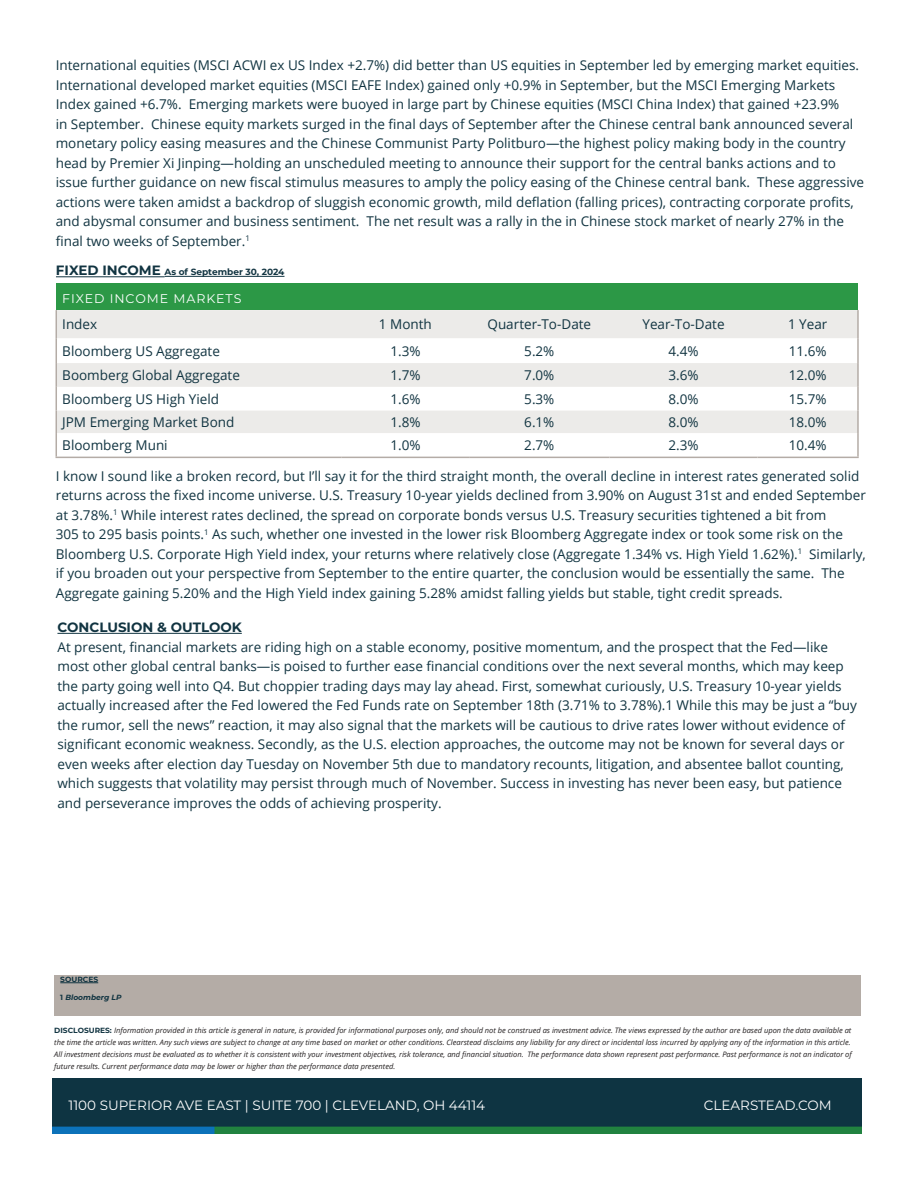
<style>
.page{position:relative;width:918px;height:1188px;background:#fff}
.page>*{position:absolute;margin:0;border:0;box-sizing:border-box;transform-origin:0 0}
.t1{font:13.5px/19.5px "Open Sans";color:#113441}
.t2{font:13.5px "Montserrat";color:#fff}
.t3{font:700 13.5px "Montserrat";color:#113441}
.t4{font:12.6px "Montserrat";letter-spacing:.075em;color:#fff}
.t5{font:700 9px "Montserrat";color:#113441}
.t6{font:italic 7.5px/12px "Open Sans";color:#231f20}
.t7{font:italic 700 7.5px "Montserrat";color:#113441}
.t8{font:700 7.5px "Montserrat";color:#113441}
.s1{font-size:13.5px}
.s2{font-style:normal}
.s3{font-family:"Montserrat";font-weight:700;font-style:normal;color:#113441}
</style>
<div class="page">
<div style="left:56px;top:284px;width:802px;height:26px;background:#2c9846"></div>
<svg style="left:57px;top:310px;width:800px;height:123px;fill:#ecebe9"></svg>
<hr style="left:857px;top:310px;width:2px;height:28px;background:#b4aca6">
<hr style="left:857px;top:338px;width:2px;height:25px;background:#b4aca6">
<hr style="left:857px;top:363px;width:2px;height:24px;background:#b4aca6">
<hr style="left:857px;top:387px;width:2px;height:24px;background:#b4aca6">
<hr style="left:857px;top:411px;width:2px;height:22px;background:#b4aca6">
<svg style="left:56px;top:310px;width:1px;height:147px"></svg>
<hr style="left:857px;top:433px;width:2px;height:24px;background:#b4aca6">
<hr style="left:56px;top:457px;width:286px;height:1px;background:#b4aca6">
<hr style="left:342px;top:457px;width:127px;height:1px;background:#b4aca6">
<hr style="left:469px;top:457px;width:141px;height:1px;background:#b4aca6">
<hr style="left:610px;top:457px;width:148px;height:1px;background:#b4aca6">
<hr style="left:758px;top:457px;width:101px;height:1px;background:#b4aca6">
<hr style="left:56px;top:276px;width:109px;height:1px;background:#113441">
<hr style="left:165px;top:276px;width:120px;height:1px;background:#113441">
<hr style="left:57px;top:633px;width:185px;height:1px;background:#113441">
<img style="left:53px;top:1079px;width:809px;height:54px">
<div style="left:54px;top:975px;width:806px;height:40px;background:#b4aca6"></div>
<hr style="left:60px;top:983px;width:38px;height:1px;background:#113441">
<p class="t1" style="left:56px;top:55px;width:810px">International equities (MSCI ACWI ex US Index +2.7%) did better than US equities in September led by emerging market equities.<br>International developed market equities (MSCI EAFE Index) gained only +0.9% in September, but the MSCI Emerging Markets Index gained +6.7%. Emerging markets were buoyed in large part by Chinese equities (MSCI China Index) that gained +23.9%<br>in September. Chinese equity markets surged in the final days of September after the Chinese central bank announced several monetary policy easing measures and the Chinese Communist Party Politburo—the highest policy making body in the country head by Premier Xi Jinping—holding an unscheduled meeting to announce their support for the central banks actions and to issue further guidance on new fiscal stimulus measures to amply the policy easing of the Chinese central bank. These aggressive actions were taken amidst a backdrop of sluggish economic growth, mild deflation (falling prices), contracting corporate profits, and abysmal consumer and business sentiment. The net result was a rally in the in Chinese stock market of nearly 27% in the final two weeks of September.<sup>1</sup></p>
<p class="t5" style="left:56px;top:266px;width:230px"><span class="s1">FIXED INCOME</span> As of September 30, 2024</p>
<p class="t4" style="left:62px;top:290px;width:181px">FIXED INCOME MARKETS</p>
<p class="t1" style="left:62px;top:314px;width:36px">Index</p>
<p class="t1" style="left:379px;top:314px;width:54px">1 Month</p>
<p class="t1" style="left:488px;top:314px;width:105px">Quarter-To-Date</p>
<p class="t1" style="left:642px;top:314px;width:84px">Year-To-Date</p>
<p class="t1" style="left:788px;top:314px;width:41px">1 Year</p>
<p class="t1" style="left:62px;top:341px;width:159px">Bloomberg US Aggregate</p>
<p class="t1" style="left:390px;top:341px;width:32px">1.3%</p>
<p class="t1" style="left:524px;top:341px;width:32px">5.2%</p>
<p class="t1" style="left:668px;top:341px;width:32px">4.4%</p>
<p class="t1" style="left:789px;top:341px;width:39px">11.6%</p>
<p class="t1" style="left:62px;top:365px;width:179px">Boomberg Global Aggregate</p>
<p class="t1" style="left:390px;top:365px;width:32px">1.7%</p>
<p class="t1" style="left:524px;top:365px;width:32px">7.0%</p>
<p class="t1" style="left:668px;top:365px;width:32px">3.6%</p>
<p class="t1" style="left:789px;top:365px;width:39px">12.0%</p>
<p class="t1" style="left:62px;top:389px;width:158px">Bloomberg US High Yield</p>
<p class="t1" style="left:390px;top:389px;width:32px">1.6%</p>
<p class="t1" style="left:524px;top:389px;width:32px">5.3%</p>
<p class="t1" style="left:668px;top:389px;width:32px">8.0%</p>
<p class="t1" style="left:789px;top:389px;width:39px">15.7%</p>
<p class="t1" style="left:62px;top:412px;width:174px">JPM Emerging Market Bond</p>
<p class="t1" style="left:390px;top:412px;width:32px">1.8%</p>
<p class="t1" style="left:524px;top:412px;width:32px">6.1%</p>
<p class="t1" style="left:668px;top:412px;width:32px">8.0%</p>
<p class="t1" style="left:789px;top:412px;width:39px">18.0%</p>
<p class="t1" style="left:62px;top:435px;width:107px">Bloomberg Muni</p>
<p class="t1" style="left:390px;top:435px;width:32px">1.0%</p>
<p class="t1" style="left:524px;top:435px;width:32px">2.7%</p>
<p class="t1" style="left:668px;top:435px;width:32px">2.3%</p>
<p class="t1" style="left:789px;top:435px;width:39px">10.4%</p>
<p class="t1" style="left:56px;top:466px;width:812px">I know I sound like a broken record, but I’ll say it for the third straight month, the overall decline in interest rates generated solid returns across the fixed income universe. U.S. Treasury 10-year yields declined from 3.90% on August 31st and ended September at 3.78%.<sup>1</sup> While interest rates declined, the spread on corporate bonds versus U.S. Treasury securities tightened a bit from<br>305 to 295 basis points.<sup>1</sup> As such, whether one invested in the lower risk Bloomberg Aggregate index or took some risk on the Bloomberg U.S. Corporate High Yield index, your returns where relatively close (Aggregate 1.34% vs. High Yield 1.62%).<sup>1</sup> Similarly, if you broaden out your perspective from September to the entire quarter, the conclusion would be essentially the same. The Aggregate gaining 5.20% and the High Yield index gaining 5.28% amidst falling yields but stable, tight credit spreads.</p>
<p class="t3" style="left:57px;top:617px;width:186px">CONCLUSION &amp; OUTLOOK</p>
<p class="t1" style="left:57px;top:637px;width:801px">At present, financial markets are riding high on a stable economy, positive momentum, and the prospect that the Fed—like most other global central banks—is poised to further ease financial conditions over the next several months, which may keep the party going well into Q4. But choppier trading days may lay ahead. First, somewhat curiously, U.S. Treasury 10-year yields actually increased after the Fed lowered the Fed Funds rate on September 18th (3.71% to 3.78%).1 While this may be just a “buy the rumor, sell the news” reaction, it may also signal that the markets will be cautious to drive rates lower without evidence of significant economic weakness. Secondly, as the U.S. election approaches, the outcome may not be known for several days or even weeks after election day Tuesday on November 5th due to mandatory recounts, litigation, and absentee ballot counting, which suggests that volatility may persist through much of November. Success in investing has never been easy, but patience and perseverance improves the odds of achieving prosperity.</p>
<p class="t8" style="left:60px;top:974px;width:39px">SOURCES</p>
<p class="t7" style="left:60px;top:992px;width:63px"><span class="s2">1</span> Bloomberg LP</p>
<p class="t6" style="left:54px;top:1024px;width:799px"><span class="s3">DISCLOSURES:</span> Information provided in this article is general in nature, is provided for informational purposes only, and should not be construed as investment advice. The views expressed by the author are based upon the data available at the time the article was written. Any such views are subject to change at any time based on market or other conditions. Clearstead disclaims any liability for any direct or incidental loss incurred by applying any of the information in this article.<br>All investment decisions must be evaluated as to whether it is consistent with your investment objectives, risk tolerance, and financial situation. The performance data shown represent past performance. Past performance is not an indicator of future results. Current performance data may be lower or higher than the performance data presented.</p>
<p class="t2" style="left:69px;top:1096px;width:418px">1100 SUPERIOR AVE EAST | SUITE 700 | CLEVELAND, OH 44114</p>
<p class="t2" style="left:704px;top:1096px;width:129px">CLEARSTEAD.COM</p>
</div>
